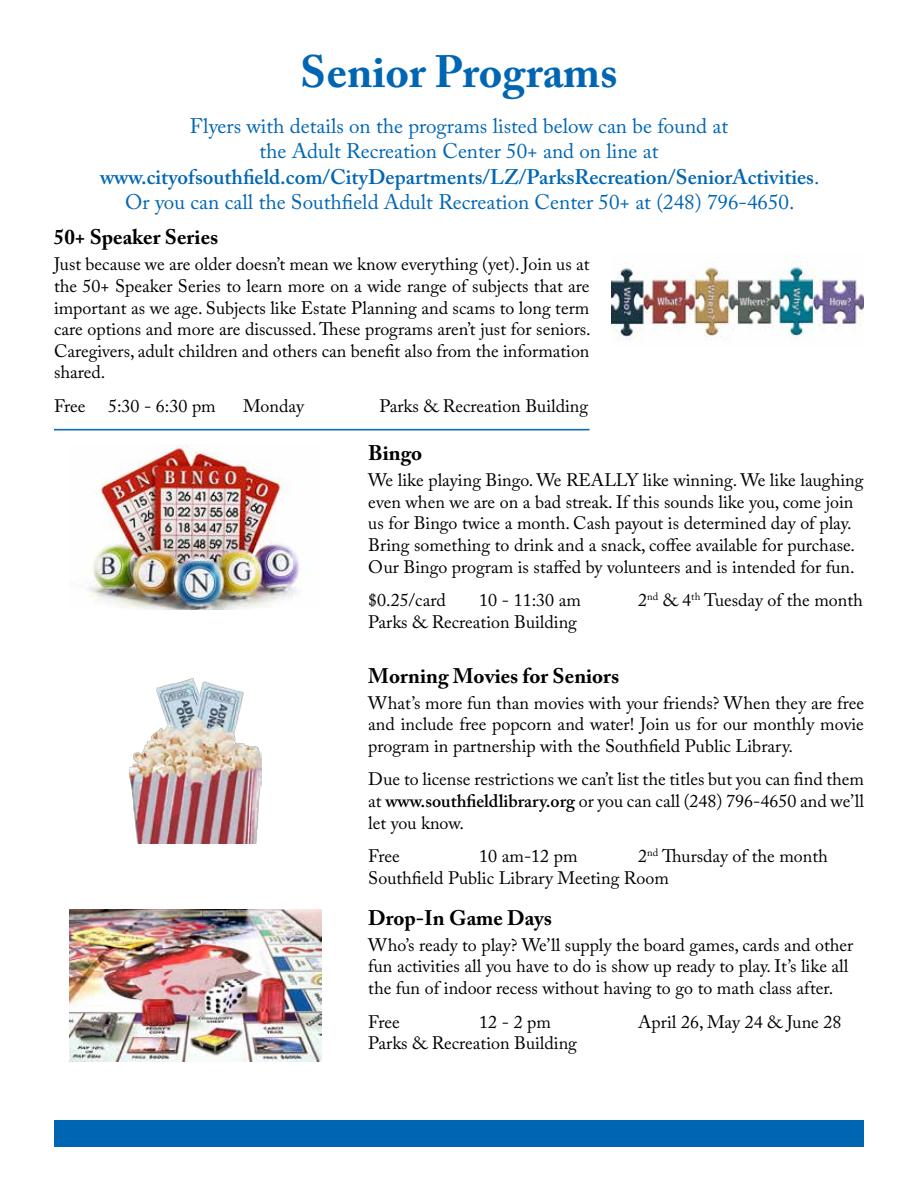
<style>
.page{position:relative;width:918px;height:1188px;background:#fff}
.page>*{position:absolute;margin:0;border:0;box-sizing:border-box;transform-origin:0 0}
.t1{font:700 45px "Adobe Caslon Pro";color:#0066b3}
.t2{font:21px/25.2px "Adobe Caslon Pro";color:#0066b3;text-align:center}
.t3{font:700 21px "Adobe Caslon Pro";color:#000}
.t4{font:18px/21.6px "Adobe Caslon Pro";color:#000;text-align:justify}
.s1{font-weight:600}
</style>
<div class="page">
<div style="left:54px;top:1120px;width:810px;height:27px;background:#0066b3"></div>
<hr style="left:54px;top:429px;width:536px;height:1px;background:#0066b3">
<hr style="left:54px;top:430px;width:536px;height:1px;background:#0066b3">
<img style="left:611px;top:262px;width:253px;height:78px">
<img style="left:129px;top:679px;width:132px;height:165px">
<img style="left:86px;top:445px;width:216px;height:165px">
<img style="left:69px;top:909px;width:253px;height:152px">
<h1 class="t1" style="left:300px;top:45px;width:319px">Senior Programs</h1>
<p class="t2" style="left:100px;top:113px;width:721px">Flyers with details on the programs listed below can be found at<br>the Adult Recreation Center 50+ and on line at <span class="s1">www.cityofsouthfield.com/CityDepartments/LZ/ParksRecreation/SeniorActivities</span>.<br>Or you can call the Southfield Adult Recreation Center 50+ at (248) 796-4650.</p>
<p class="t3" style="left:54px;top:225px;width:166px">50+ Speaker Series</p>
<p class="t4" style="left:54px;top:253px;width:538px">Just because we are older doesn’t mean we know everything (yet). Join us at the 50+ Speaker Series to learn more on a wide range of subjects that are important as we age. Subjects like Estate Planning and scams to long term care options and more are discussed. These programs aren’t just for seniors.<br>Caregivers, adult children and others can benefit also from the information shared.</p>
<p class="t4" style="left:54px;top:395px;width:33px">Free</p>
<p class="t4" style="left:108px;top:395px;width:109px">5:30 - 6:30 pm</p>
<p class="t4" style="left:243px;top:395px;width:62px">Monday</p>
<p class="t4" style="left:379px;top:395px;width:210px">Parks &amp; Recreation Building</p>
<p class="t3" style="left:368px;top:441px;width:55px">Bingo</p>
<p class="t4" style="left:368px;top:469px;width:497px;text-align:left">We like playing Bingo. We REALLY like winning. We like laughing even when we are on a bad streak. If this sounds like you, come join us for Bingo twice a month. Cash payout is determined day of play.<br>Bring something to drink and a snack, coffee available for purchase.<br>Our Bingo program is staffed by volunteers and is intended for fun.</p>
<p class="t4" style="left:368px;top:589px;width:79px">$0.25/card</p>
<p class="t4" style="left:479px;top:589px;width:103px">10 - 11:30 am</p>
<p class="t4" style="left:638px;top:589px;width:226px">2<sup>nd</sup> &amp; 4<sup>th</sup> Tuesday of the month</p>
<p class="t4" style="left:368px;top:611px;width:210px">Parks &amp; Recreation Building</p>
<p class="t3" style="left:368px;top:663px;width:252px">Morning Movies for Seniors</p>
<p class="t4" style="left:368px;top:692px;width:497px">What’s more fun than movies with your friends? When they are free and include free popcorn and water! Join us for our monthly movie program in partnership with the Southfield Public Library.</p>
<p class="t4" style="left:368px;top:768px;width:497px">Due to license restrictions we can’t list the titles but you can find them at <span class="s1">www.southfieldlibrary.org</span> or you can call (248) 796-4650 and we’ll let you know.</p>
<p class="t4" style="left:368px;top:845px;width:33px">Free</p>
<p class="t4" style="left:479px;top:845px;width:100px">10 am-12 pm</p>
<p class="t4" style="left:368px;top:845px;width:461px;text-indent:270px">2<sup>nd</sup> Thursday of the month<br>Southfield Public Library Meeting Room</p>
<p class="t3" style="left:368px;top:905px;width:185px">Drop-In Game Days</p>
<p class="t4" style="left:368px;top:934px;width:487px;text-align:left">Who’s ready to play? We’ll supply the board games, cards and other fun activities all you have to do is show up ready to play. It’s like all the fun of indoor recess without having to go to math class after.</p>
<p class="t4" style="left:368px;top:1011px;width:33px">Free</p>
<p class="t4" style="left:479px;top:1011px;width:73px">12 - 2 pm</p>
<p class="t4" style="left:638px;top:1011px;width:205px">April 26, May 24 &amp; June 28</p>
<p class="t4" style="left:368px;top:1032px;width:210px">Parks &amp; Recreation Building</p>
</div>
